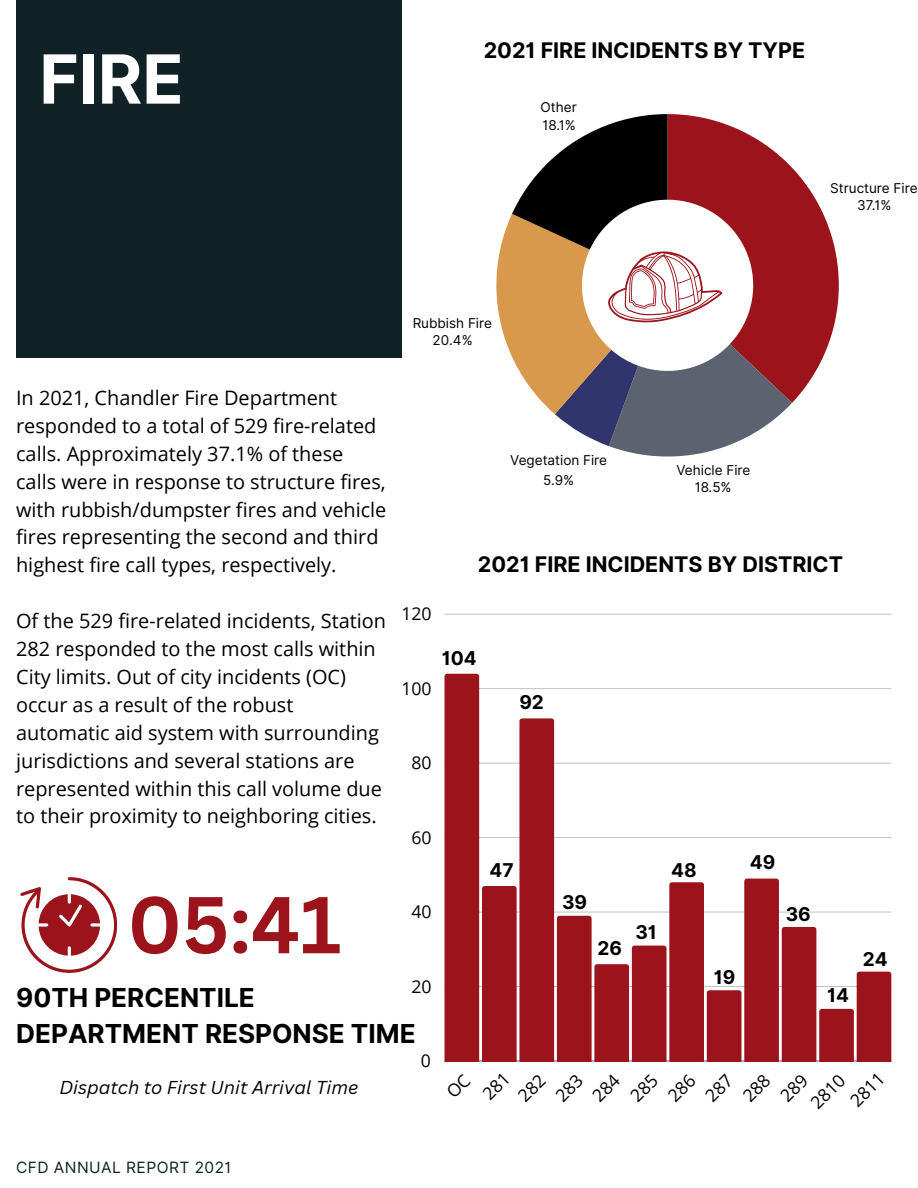
<style>
.page{position:relative;width:918px;height:1188px;background:#fff}
.page>*{position:absolute;margin:0;border:0;box-sizing:border-box;transform-origin:0 0}
.t1{font:700 78.75px "Canva Sans";color:#9b141b}
.t2{font:700 67.8px "Inter";color:#fff}
.t3{font:700 26.1px/36px "Inter";color:#000}
.t4{font:700 21.45px "Inter";color:#000}
.t5{font:19.95px/27.9px "Open Sans";color:#000}
.t6{font:700 19.05px "Inter";color:#000}
.t7{font:italic 18.15px "Canva Sans";color:#000}
.t8{font:17.7px "Open Sans";color:#000}
.t9{font:15.6px "Inter";letter-spacing:.03em;color:#102226}
.t10{font:13.5px/17.1px "Inter";color:#000;text-align:center}
</style>
<div class="page">
<div style="left:16px;top:0;width:386px;height:358px;background:#102226"></div>
<hr style="left:445px;top:614px;width:446px;height:1px;background:#000">
<hr style="left:445px;top:1061px;width:446px;height:1px;background:#000">
<svg style="left:445px;top:674px;width:446px;height:387px"></svg>
<svg style="left:792px;top:167px;width:47px;height:236px;fill:#9b141b"></svg>
<svg style="left:496px;top:114px;width:296px;height:343px"></svg>
<svg style="left:20px;top:877px;width:97px;height:96px"></svg>
<h4 class="t2" style="left:39px;top:38px;width:146px">FIRE</h4>
<h1 class="t4" style="left:484px;top:37px;width:323px">2021 FIRE INCIDENTS BY TYPE</h1>
<p class="t10" style="left:540px;top:99px;width:38px;text-align:left">Other<br>18.1%</p>
<p class="t10" style="left:830px;top:179px;width:89px">Structure Fire<br>37.1%</p>
<p class="t10" style="left:413px;top:314px;width:81px">Rubbish Fire<br>20.4%</p>
<p class="t5" style="left:16px;top:383px;width:372px">In 2021, Chandler Fire Department responded to a total of 529 fire-related calls. Approximately 37.1% of these calls were in response to structure fires, with rubbish/dumpster fires and vehicle fires representing the second and third highest fire call types, respectively.</p>
<p class="t5" style="left:16px;top:606px;width:372px">Of the 529 fire-related incidents, Station 282 responded to the most calls within City limits. Out of city incidents (OC) occur as a result of the robust automatic aid system with surrounding jurisdictions and several stations are represented within this call volume due to their proximity to neighboring cities.</p>
<p class="t1" style="left:127px;top:869px;width:216px">05:41</p>
<p class="t10" style="left:510px;top:450px;width:98px;line-height:20px">Vegetation Fire<br>5.9%</p>
<p class="t10" style="left:676px;top:462px;width:75px">Vehicle Fire<br>18.5%</p>
<h5 class="t4" style="left:478px;top:551px;width:367px">2021 FIRE INCIDENTS BY DISTRICT</h5>
<p class="t8" style="left:401px;top:601px;width:32px">120</p>
<p class="t8" style="left:401px;top:676px;width:32px">100</p>
<h5 class="t6" style="left:442px;top:647px;width:37px">104</h5>
<h6 class="t6" style="left:519px;top:691px;width:26px">92</h6>
<p class="t8" style="left:412px;top:750px;width:22px">80</p>
<p class="t8" style="left:412px;top:825px;width:22px">60</p>
<p class="t8" style="left:412px;top:899px;width:22px">40</p>
<h4 class="t6" style="left:489px;top:859px;width:26px">47</h4>
<p class="t6" style="left:562px;top:891px;width:27px">39</p>
<p class="t6" style="left:597px;top:936px;width:26px">26</p>
<p class="t6" style="left:635px;top:920px;width:23px">31</p>
<p class="t6" style="left:671px;top:859px;width:27px">48</p>
<p class="t6" style="left:750px;top:850px;width:27px">49</p>
<p class="t6" style="left:786px;top:902px;width:27px">36</p>
<p class="t6" style="left:863px;top:948px;width:26px">24</p>
<p class="t8" style="left:412px;top:974px;width:22px">20</p>
<p class="t3" style="left:16px;top:979px;width:401px">90TH PERCENTILE<br>DEPARTMENT RESPONSE TIME</p>
<h3 class="t7" style="left:59px;top:1075px;width:301px">Dispatch to First Unit Arrival Time</h3>
<p class="t8" style="left:421px;top:1048px;width:12px">0</p>
<p class="t9" style="left:16px;top:1158px;width:217px">CFD ANNUAL REPORT 2021</p>
<p class="t6" style="left:714px;top:966px;width:23px">19</p>
<p class="t6" style="left:827px;top:984px;width:23px">14</p>
<p class="t8" style="left:805px;top:1097px;width:42px;rotate:-45deg">2810</p>
<p class="t8" style="left:844px;top:1095px;width:42px;rotate:-45deg">2811</p>
</div>
